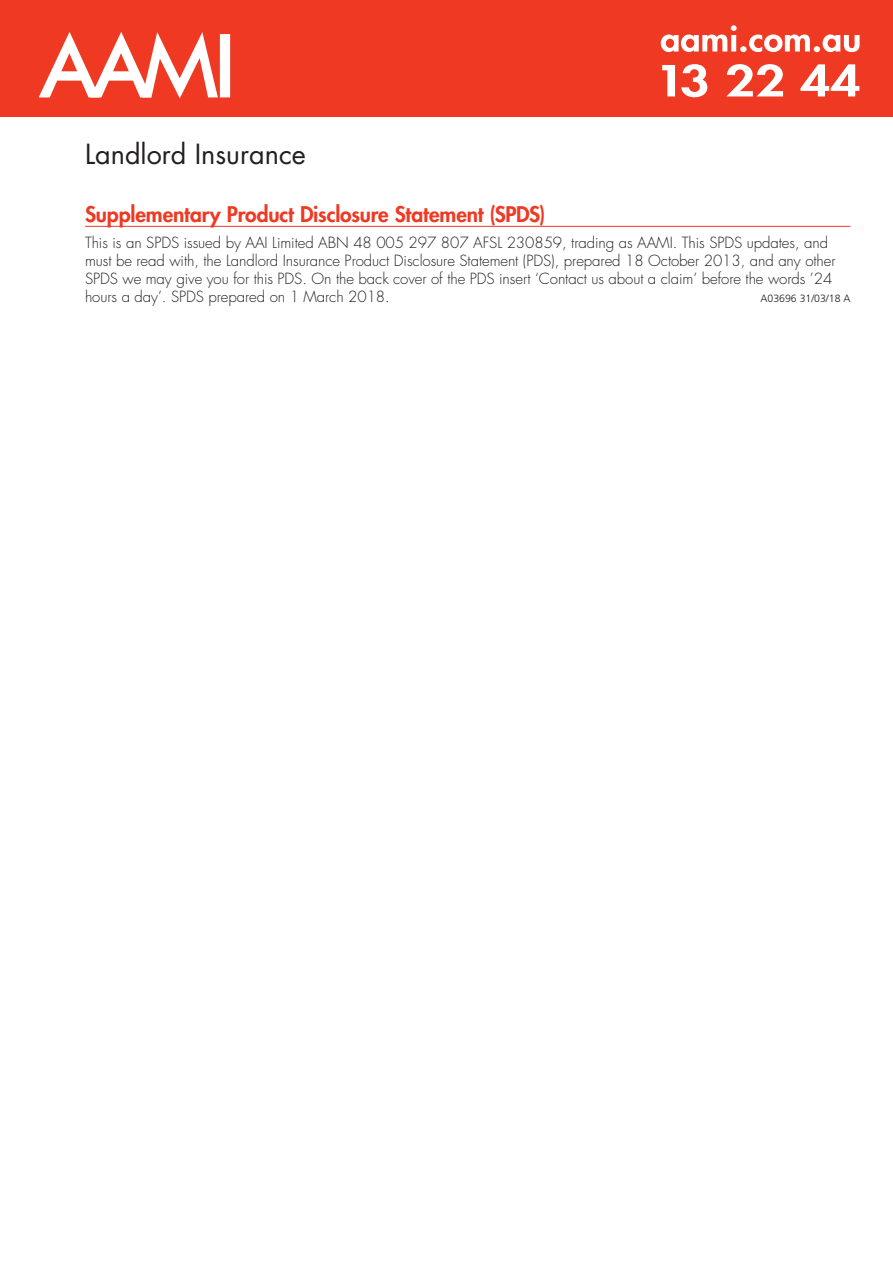
<style>
.page{position:relative;width:893px;height:1263px;background:#fff}
.page>*{position:absolute;margin:0;border:0;box-sizing:border-box;transform-origin:0 0}
.t1{font:27px "Futura Std";color:#231f20}
.t2{font:800 21px "Futura Std";letter-spacing:-.005em;color:#ef3922}
.t3{font:300 15px/18px "Futura Std";letter-spacing:-.005em;color:#231f20}
.t4{font:300 10.5px "Frutiger LT Std";color:#231f20}
</style>
<div class="page">
<hr style="left:85px;top:226px;width:765px;height:1px;background:#ef3922">
<div style="left:0;top:0;width:893px;height:117px;background:#ef3922"></div>
<div style="left:220px;top:34px;width:10px;height:63px;background:#fff"></div>
<svg style="left:39px;top:32px;width:179px;height:66px"></svg>
<svg style="left:662px;top:64px;width:197px;height:33px"></svg>
<svg style="left:661px;top:25px;width:199px;height:27px"></svg>
<h1 class="t1" style="left:85px;top:136px;width:222px">Landlord Insurance</h1>
<h2 class="t2" style="left:85px;top:201px;width:462px">Supplementary Product Disclosure Statement (SPDS)</h2>
<p class="t3" style="left:85px;top:234px;width:752px">This is an SPDS issued by AAI Limited ABN 48 005 297 807 AFSL 230859, trading as AAMI. This SPDS updates, and must be read with, the Landlord Insurance Product Disclosure Statement (PDS), prepared 18 October 2013, and any other SPDS we may give you for this PDS. On the back cover of the PDS insert ‘Contact us about a claim’ before the words ’24 hours a day’. SPDS prepared on 1 March 2018.</p>
<p class="t4" style="left:760px;top:292px;width:91px">A03696 31/03/18 A</p>
</div>
